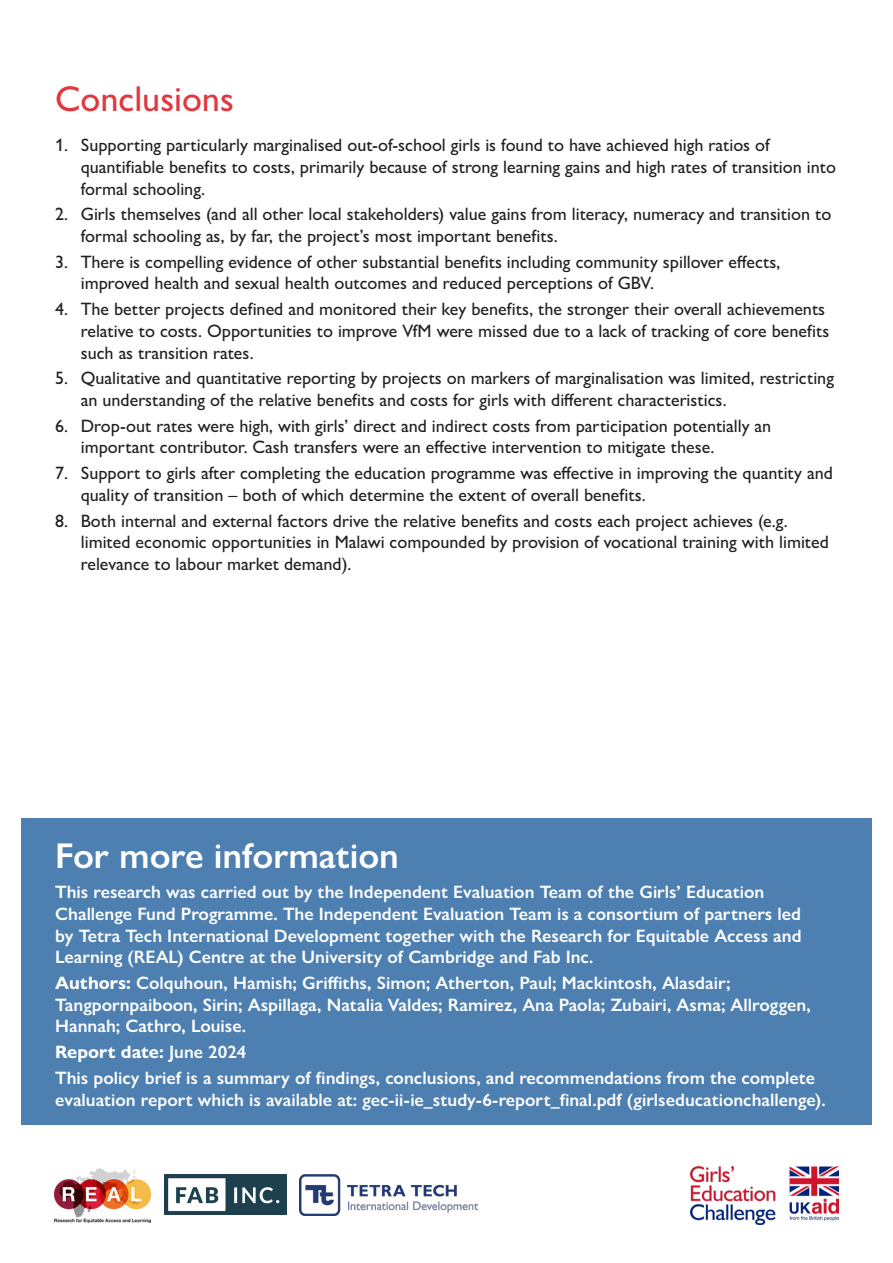
<style>
.page{position:relative;width:893px;height:1263px;background:#fff}
.page>*{position:absolute;margin:0;border:0;box-sizing:border-box;transform-origin:0 0}
.heading_2{font:600 36px "Gill Sans Nova";color:#fff}
.Body_Text{font:500 36px "Gill Sans Nova";color:#e1373d}
.Body_Text-2{font:500 18px/21.6px "Gill Sans Nova";color:#231f20}
.t1{font:600 18px/21.6px "Gill Sans Nova";color:#fff}
.t2{font:700 18px "Gill Sans Nova";color:#fff}
.s1{font-weight:700}
.s2{font-weight:600}
</style>
<div class="page">
<img style="left:691px;top:1166px;width:148px;height:58px">
<img style="left:300px;top:1174px;width:177px;height:41px">
<img style="left:165px;top:1174px;width:122px;height:41px">
<img style="left:54px;top:1168px;width:97px;height:54px">
<div style="left:21px;top:819px;width:851px;height:306px;background:#4d7fb0"></div>
<p class="Body_Text" style="left:55px;top:77px;width:180px">Conclusions</p>
<p class="Body_Text-2" style="left:81px;top:134px;width:757px;text-indent:-26px">1. Supporting particularly marginalised out-of-school girls is found to have achieved high ratios of quantifiable benefits to costs, primarily because of strong learning gains and high rates of transition into formal schooling.</p>
<p class="Body_Text-2" style="left:81px;top:203px;width:752px;text-indent:-26px">2. Girls themselves (and all other local stakeholders) value gains from literacy, numeracy and transition to formal schooling as, by far, the project’s most important benefits.</p>
<p class="Body_Text-2" style="left:81px;top:251px;width:701px;text-indent:-26px">3. There is compelling evidence of other substantial benefits including community spillover effects, improved health and sexual health outcomes and reduced perceptions of GBV.</p>
<p class="Body_Text-2" style="left:81px;top:298px;width:750px;text-indent:-26px">4. The better projects defined and monitored their key benefits, the stronger their overall achievements relative to costs. Opportunities to improve VfM were missed due to a lack of tracking of core benefits such as transition rates.</p>
<p class="Body_Text-2" style="left:81px;top:367px;width:755px;text-indent:-26px">5. Qualitative and quantitative reporting by projects on markers of marginalisation was limited, restricting an understanding of the relative benefits and costs for girls with different characteristics.</p>
<p class="Body_Text-2" style="left:81px;top:415px;width:692px;text-indent:-26px">6. Drop-out rates were high, with girls’ direct and indirect costs from participation potentially an important contributor. Cash transfers were an effective intervention to mitigate these.</p>
<p class="Body_Text-2" style="left:81px;top:462px;width:754px;text-indent:-26px">7. Support to girls after completing the education programme was effective in improving the quantity and quality of transition – both of which determine the extent of overall benefits.</p>
<p class="Body_Text-2" style="left:81px;top:510px;width:750px;text-indent:-26px">8. Both internal and external factors drive the relative benefits and costs each project achieves (e.g. limited economic opportunities in Malawi compounded by provision of vocational training with limited relevance to labour market demand).</p>
<p class="heading_2" style="left:55px;top:834px;width:345px">For more information</p>
<p class="t1" style="left:55px;top:881px;width:748px">This research was carried out by the Independent Evaluation Team of the Girls’ Education Challenge Fund Programme. The Independent Evaluation Team is a consortium of partners led by Tetra Tech International Development together with the Research for Equitable Access and Learning (REAL) Centre at the University of Cambridge and Fab Inc.</p>
<p class="t1" style="left:55px;top:972px;width:757px"><span class="s1">Authors:</span> Colquhoun, Hamish; Griffiths, Simon; Atherton, Paul; Mackintosh, Alasdair;<br>Tangpornpaiboon, Sirin; Aspillaga, Natalia Valdes; Ramirez, Ana Paola; Zubairi, Asma; Allroggen,<br>Hannah; Cathro, Louise.</p>
<p class="t2" style="left:55px;top:1041px;width:193px">Report date: <span class="s2">June 2024</span></p>
<p class="t1" style="left:55px;top:1067px;width:772px">This policy brief is a summary of findings, conclusions, and recommendations from the complete evaluation report which is available at: gec-ii-ie_study-6-report_final.pdf (girlseducationchallenge).</p>
</div>
